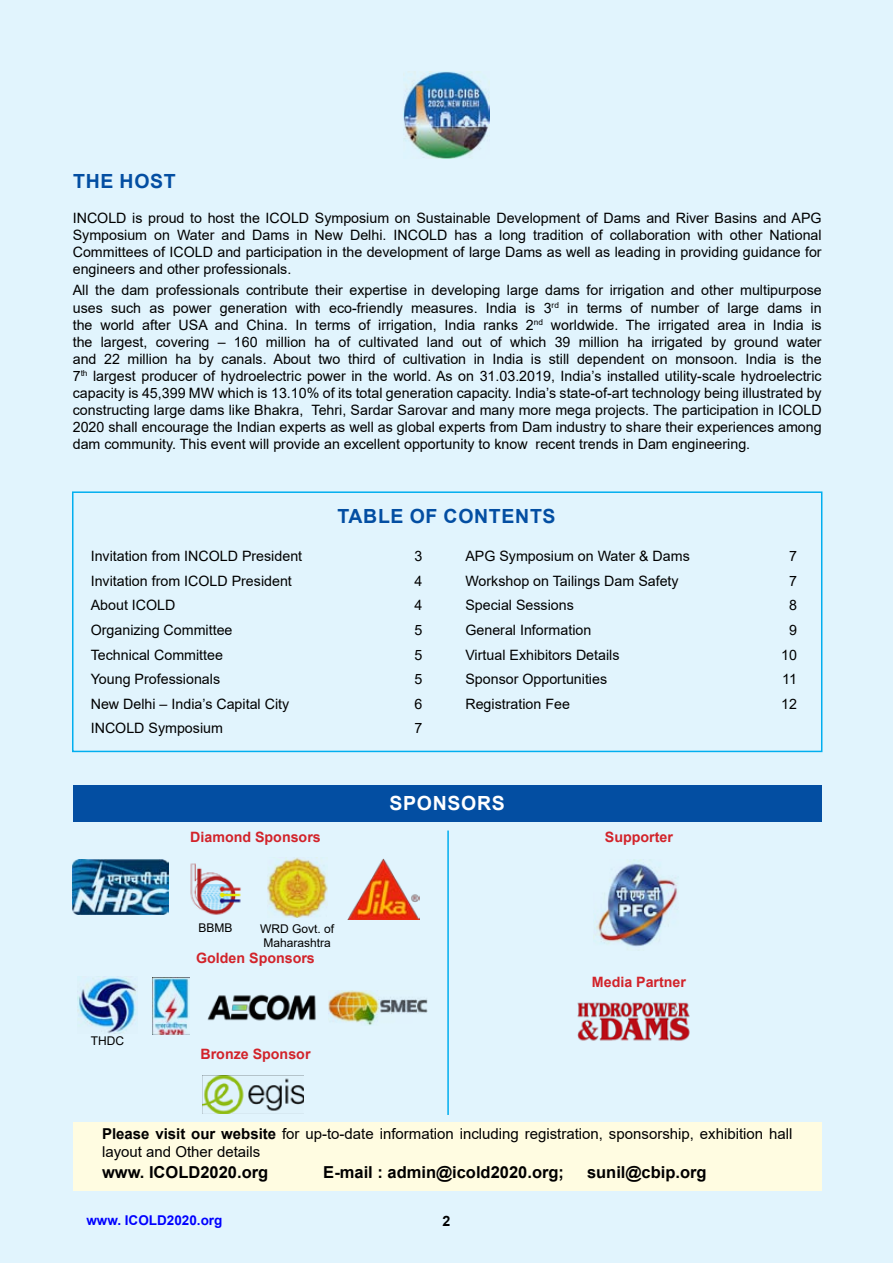
<style>
.page{position:relative;width:893px;height:1263px;background:#e1f4fd}
.page>*{position:absolute;margin:0;border:0;box-sizing:border-box;transform-origin:0 0}
.t1{font:700 19.5px "Arial";letter-spacing:.035em;color:#034ea2}
.t2{font:700 19.5px "Arial";letter-spacing:.035em;color:#fff}
.t3{font:700 16.5px "Arial";color:#000}
.t4{font:15px/18px "Arial";color:#000}
.t5{font:14.25px/17.1px "Arial";color:#000;text-align:justify}
.t6{font:700 14.25px "Arial";color:#d2232a}
.t7{font:700 14.25px "Arial";color:#000}
.t8{font:700 13.5px "Arial";color:#00f}
.t9{font:12px/14.4px "Arial";color:#000}
.s1{font-weight:700}
</style>
<div class="page">
<img style="left:403px;top:72px;width:87px;height:86px">
<div style="left:73px;top:1122px;width:749px;height:69px;background:#fffce1"></div>
<img style="left:190px;top:863px;width:51px;height:52px">
<img style="left:152px;top:977px;width:38px;height:57px">
<img style="left:73px;top:860px;width:95px;height:55px">
<div style="left:73px;top:786px;width:749px;height:36px;background:#034ea2"></div>
<div style="left:72px;top:491px;width:750px;height:261px;border:2px solid #00aeef"></div>
<img style="left:78px;top:977px;width:59px;height:56px">
<img style="left:578px;top:1003px;width:112px;height:38px">
<hr style="left:447px;top:830px;width:2px;height:285px;background:#00aeef">
<img style="left:267px;top:858px;width:60px;height:60px">
<img style="left:207px;top:994px;width:109px;height:27px">
<img style="left:348px;top:858px;width:71px;height:62px">
<img style="left:202px;top:1076px;width:102px;height:37px">
<img style="left:328px;top:991px;width:99px;height:34px">
<img style="left:595px;top:860px;width:84px;height:87px">
<h1 class="t1" style="left:73px;top:167px;width:99px">The Host</h1>
<p class="t5" style="left:73px;top:209px;width:750px">INCOLD is proud to host the ICOLD Symposium on Sustainable Development of Dams and River Basins and APG Symposium on Water and Dams in New Delhi. INCOLD has a long tradition of collaboration with other National Committees of ICOLD and participation in the development of large Dams as well as leading in providing guidance for engineers and other professionals.</p>
<p class="t5" style="left:73px;top:282px;width:750px">All the dam professionals contribute their expertise in developing large dams for irrigation and other multipurpose uses such as power generation with eco-friendly measures. India is 3<sup>rd</sup> in terms of number of large dams in the world after USA and China. In terms of irrigation, India ranks 2<sup>nd</sup> worldwide. The irrigated area in India is the largest, covering – 160 million ha of cultivated land out of which 39 million ha irrigated by ground water and 22 million ha by canals. About two third of cultivation in India is still dependent on monsoon. India is the 7<sup>th</sup> largest producer of hydroelectric power in the world. As on 31.03.2019, India’s installed utility-scale hydroelectric capacity is 45,399 MW which is 13.10% of its total generation capacity. India’s state-of-art technology being illustrated by constructing large dams like Bhakra, Tehri, Sardar Sarovar and many more mega projects. The participation in ICOLD 2020 shall encourage the Indian experts as well as global experts from Dam industry to share their experiences among dam community. This event will provide an excellent opportunity to know recent trends in Dam engineering.</p>
<h1 class="t1" style="left:337px;top:502px;width:220px">Table of Contents</h1>
<p class="t5" style="left:91px;top:548px;width:213px">Invitation from INCOLD President</p>
<p class="t5" style="left:414px;top:548px;width:9px">3</p>
<p class="t5" style="left:91px;top:572px;width:203px">Invitation from ICOLD President</p>
<p class="t5" style="left:414px;top:572px;width:9px">4</p>
<p class="t5" style="left:91px;top:597px;width:86px">About ICOLD</p>
<p class="t5" style="left:414px;top:597px;width:9px">4</p>
<p class="t5" style="left:91px;top:621px;width:143px">Organizing Committee</p>
<p class="t5" style="left:414px;top:621px;width:9px">5</p>
<p class="t5" style="left:91px;top:646px;width:134px">Technical Committee</p>
<p class="t5" style="left:414px;top:646px;width:9px">5</p>
<p class="t5" style="left:91px;top:671px;width:131px">Young Professionals</p>
<p class="t5" style="left:414px;top:671px;width:9px">5</p>
<p class="t5" style="left:91px;top:695px;width:200px">New Delhi – India’s Capital City</p>
<p class="t5" style="left:414px;top:695px;width:9px">6</p>
<p class="t5" style="left:91px;top:720px;width:134px">INCOLD Symposium</p>
<p class="t5" style="left:414px;top:720px;width:9px">7</p>
<p class="t5" style="left:465px;top:548px;width:226px">APG Symposium on Water &amp; Dams</p>
<p class="t5" style="left:789px;top:548px;width:9px">7</p>
<p class="t5" style="left:465px;top:572px;width:215px">Workshop on Tailings Dam Safety</p>
<p class="t5" style="left:789px;top:572px;width:9px">7</p>
<p class="t5" style="left:465px;top:597px;width:110px">Special Sessions</p>
<p class="t5" style="left:789px;top:597px;width:9px">8</p>
<p class="t5" style="left:465px;top:621px;width:127px">General Information</p>
<p class="t5" style="left:789px;top:621px;width:9px">9</p>
<p class="t5" style="left:465px;top:646px;width:156px">Virtual Exhibitors Details</p>
<p class="t5" style="left:781px;top:646px;width:17px">10</p>
<p class="t5" style="left:465px;top:671px;width:143px">Sponsor Opportunities</p>
<p class="t5" style="left:782px;top:671px;width:16px">11</p>
<p class="t5" style="left:465px;top:695px;width:106px">Registration Fee</p>
<p class="t5" style="left:781px;top:695px;width:17px">12</p>
<h1 class="t2" style="left:390px;top:790px;width:15px">Spo</h1>
<h1 class="t2" style="left:433px;top:790px;width:74px">nsors</h1>
<p class="t6" style="left:190px;top:827px;width:132px">Diamond Sponsors</p>
<p class="t6" style="left:605px;top:826px;width:70px">Supporter</p>
<p class="t9" style="left:198px;top:921px;width:36px">BBMB</p>
<p class="t9" style="left:260px;top:921px;width:76px">WRD Govt. of<br>Maharashtra</p>
<p class="t9" style="left:91px;top:1034px;width:35px">THDC</p>
<p class="t6" style="left:196px;top:948px;width:120px">Golden Sponsors</p>
<p class="t6" style="left:200px;top:1044px;width:112px">Bronze Sponsor</p>
<p class="t6" style="left:592px;top:972px;width:96px">Media Partner</p>
<p class="t4" style="left:102px;top:1124px;width:692px"><span class="s1">Please visit our website</span> for up-to-date information including registration, sponsorship, exhibition hall layout and Other details</p>
<p class="t3" style="left:102px;top:1161px;width:168px">www. ICOLD2020.org</p>
<p class="t3" style="left:323px;top:1161px;width:242px">E-mail : admin@icold2020.org;</p>
<p class="t3" style="left:587px;top:1161px;width:121px">sunil@cbip.org</p>
<p class="t8" style="left:86px;top:1211px;width:138px">www. ICOLD2020.org</p>
<p class="t7" style="left:442px;top:1210px;width:9px">2</p>
</div>
